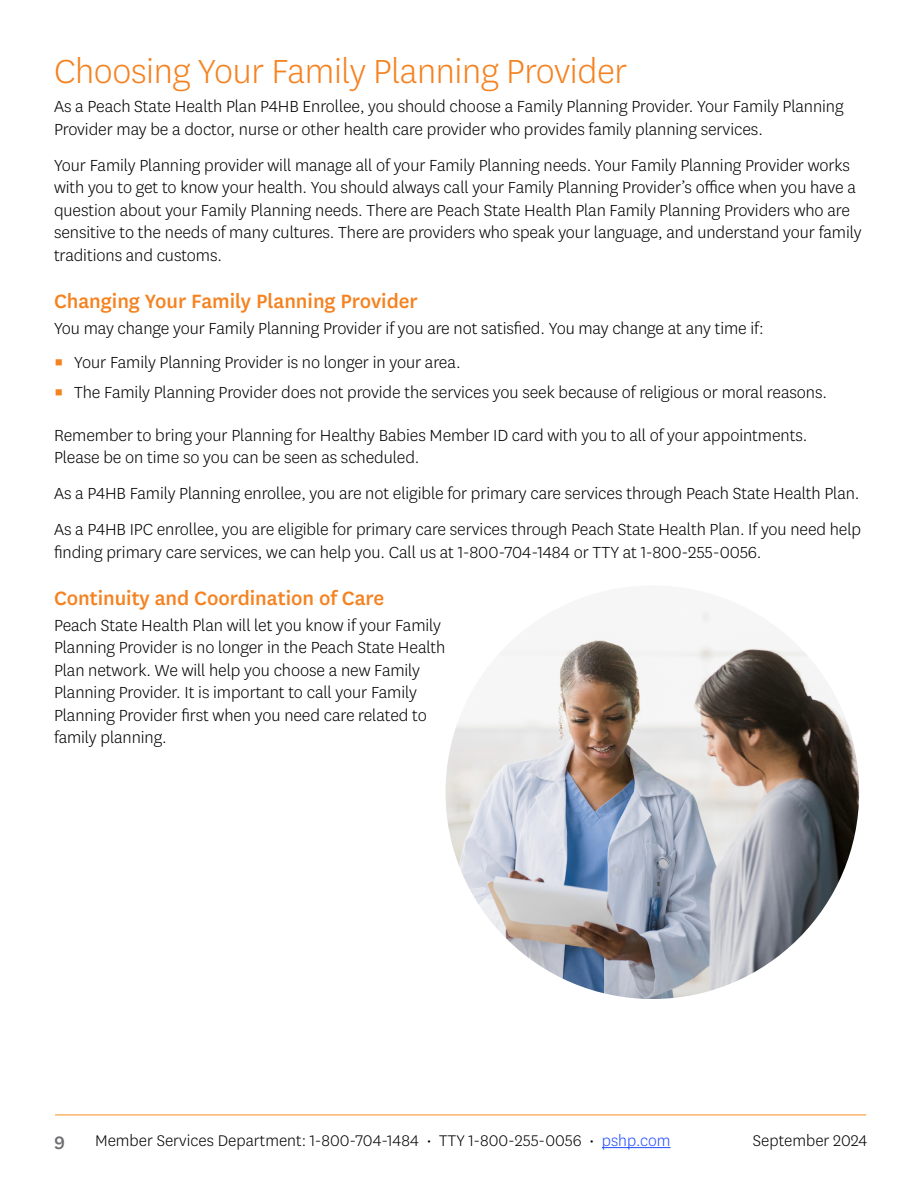
<style>
.page{position:relative;width:918px;height:1188px;background:#fff}
.page>*{position:absolute;margin:0;border:0;box-sizing:border-box;transform-origin:0 0}
.t1{font:300 39px "Centene Sans";letter-spacing:-.01em;color:#f58220}
.t2{font:500 22.5px "Centene Sans";color:#f58220}
.t3{font:500 21px "Centene Sans";color:#6d6e71}
.t4{font:300 18.75px/22.5px "Centene Sans";letter-spacing:-.005em;color:#000}
.t5{font:300 18.75px/29.7px "Centene Sans";color:#f58220}
.t6{font:300 18px "Centene Sans";color:#000}
.s1{color:#214bff}
</style>
<div class="page">
<hr style="left:602px;top:1147px;width:69px;height:1px;background:#214bff">
<hr style="left:55px;top:1115px;width:811px;height:1px;background:#f78f1e">
<img style="left:446px;top:585px;width:413px;height:414px;border-radius:207px">
<h2 class="t1" style="left:54px;top:47px;width:575px">Choosing Your Family Planning Provider</h2>
<p class="t4" style="left:54px;top:95px;width:791px">As a Peach State Health Plan P4HB Enrollee, you should choose a Family Planning Provider. Your Family Planning<br>Provider may be a doctor, nurse or other health care provider who provides family planning services.</p>
<p class="t4" style="left:54px;top:153px;width:809px">Your Family Planning provider will manage all of your Family Planning needs. Your Family Planning Provider works with you to get to know your health. You should always call your Family Planning Provider’s office when you have a question about your Family Planning needs. There are Peach State Health Plan Family Planning Providers who are sensitive to the needs of many cultures. There are providers who speak your language, and understand your family traditions and customs.</p>
<h3 class="t2" style="left:54px;top:286px;width:365px">Changing Your Family Planning Provider</h3>
<p class="t4" style="left:54px;top:316px;width:711px">You may change your Family Planning Provider if you are not satisfied. You may change at any time if:</p>
<p class="t5" style="left:54px;top:347px;width:11px">▪ ▪</p>
<p class="t4" style="left:74px;top:351px;width:388px">Your Family Planning Provider is no longer in your area.</p>
<p class="t4" style="left:74px;top:381px;width:754px">The Family Planning Provider does not provide the services you seek because of religious or moral reasons.</p>
<p class="t4" style="left:54px;top:423px;width:755px">Remember to bring your Planning for Healthy Babies Member ID card with you to all of your appointments.<br>Please be on time so you can be seen as scheduled.</p>
<p class="t4" style="left:54px;top:482px;width:807px">As a P4HB Family Planning enrollee, you are not eligible for primary care services through Peach State Health Plan.</p>
<p class="t4" style="left:54px;top:518px;width:809px">As a P4HB IPC enrollee, you are eligible for primary care services through Peach State Health Plan. If you need help finding primary care services, we can help you. Call us at 1-800-704-1484 or TTY at 1-800-255-0056.</p>
<h3 class="t2" style="left:54px;top:583px;width:332px">Continuity and Coordination of Care</h3>
<p class="t4" style="left:54px;top:613px;width:393px">Peach State Health Plan will let you know if your Family Planning Provider is no longer in the Peach State Health Plan network. We will help you choose a new Family Planning Provider. It is important to call your Family Planning Provider first when you need care related to family planning.</p>
<p class="t3" style="left:54px;top:1128px;width:12px">9</p>
<p class="t6" style="left:95px;top:1130px;width:577px">Member Services Department: 1-800-704-1484 • TTY 1-800-255-0056 • <span class="s1">pshp.com</span></p>
<p class="t6" style="left:753px;top:1130px;width:116px">September 2024</p>
</div>
